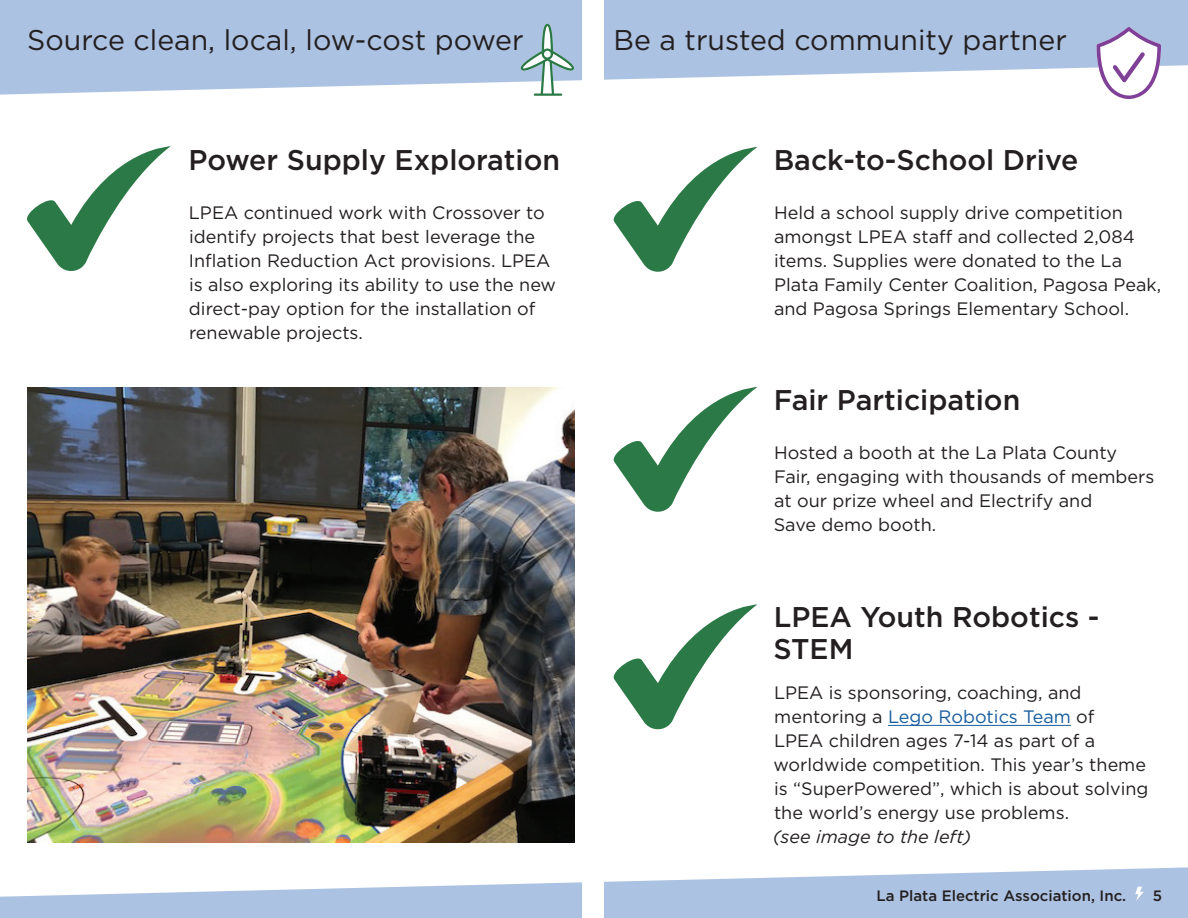
<style>
.page{position:relative;width:1188px;height:918px;background:#fff}
.page>*{position:absolute;margin:0;border:0;box-sizing:border-box;transform-origin:0 0}
.t1{font:500 28.5px/31.5px "Gotham";color:#231f20}
.t2{font:28.5px "Gotham";color:#231f20}
.t3{font:18px/24px "Gotham";color:#231f20}
.t4{font:italic 18px "Gotham";color:#231f20}
.t5{font:500 15px "Gotham";color:#231f20}
.s1{color:#175d9e}
</style>
<div class="page">
<svg style="left:0;top:867px;width:1188px;height:51px;fill:#acc2e2"></svg>
<svg style="left:0;top:0;width:1188px;height:95px;background:#b8cae6"></svg>
<svg style="left:1135px;top:887px;width:9px;height:14px"></svg>
<svg style="left:520px;top:24px;width:55px;height:72px"></svg>
<div style="left:582px;top:0;width:22px;height:918px;background:#fff"></div>
<svg style="left:1097px;top:27px;width:64px;height:72px"></svg>
<svg style="left:613px;top:147px;width:144px;height:125px"></svg>
<svg style="left:613px;top:604px;width:144px;height:126px"></svg>
<svg style="left:27px;top:146px;width:144px;height:125px"></svg>
<svg style="left:613px;top:387px;width:144px;height:125px"></svg>
<img style="left:27px;top:387px;width:547px;height:456px">
<hr style="left:888px;top:725px;width:183px;height:1px;background:#175d9e">
<h1 class="t2" style="left:27px;top:21px;width:498px">Source clean, local, low-cost power</h1>
<h1 class="t2" style="left:613px;top:21px;width:455px">Be a trusted community partner</h1>
<h1 class="t1" style="left:189px;top:144px;width:373px">Power Supply Exploration</h1>
<p class="t3" style="left:189px;top:200px;width:369px">LPEA continued work with Crossover to identify projects that best leverage the Inflation Reduction Act provisions. LPEA is also exploring its ability to use the new direct-pay option for the installation of renewable projects.</p>
<h1 class="t1" style="left:774px;top:144px;width:306px">Back-to-School Drive</h1>
<p class="t3" style="left:774px;top:200px;width:389px">Held a school supply drive competition amongst LPEA staff and collected 2,084 items. Supplies were donated to the La Plata Family Center Coalition, Pagosa Peak, and Pagosa Springs Elementary School.</p>
<h1 class="t1" style="left:774px;top:384px;width:248px">Fair Participation</h1>
<p class="t3" style="left:774px;top:440px;width:382px">Hosted a booth at the La Plata County<br>Fair, engaging with thousands of members at our prize wheel and Electrify and<br>Save demo booth.</p>
<h1 class="t1" style="left:773px;top:601px;width:328px">LPEA Youth Robotics -<br>STEM</h1>
<p class="t3" style="left:774px;top:680px;width:377px">LPEA is sponsoring, coaching, and mentoring a <span class="s1">Lego Robotics Team</span> of<br>LPEA children ages 7-14 as part of a worldwide competition. This year’s theme is “SuperPowered”, which is about solving the world’s energy use problems.</p>
<p class="t4" style="left:773px;top:825px;width:200px">(see image to the left)</p>
<p class="t5" style="left:877px;top:885px;width:251px">La Plata Electric Association, Inc.</p>
<p class="t5" style="left:1153px;top:885px;width:11px">5</p>
</div>
